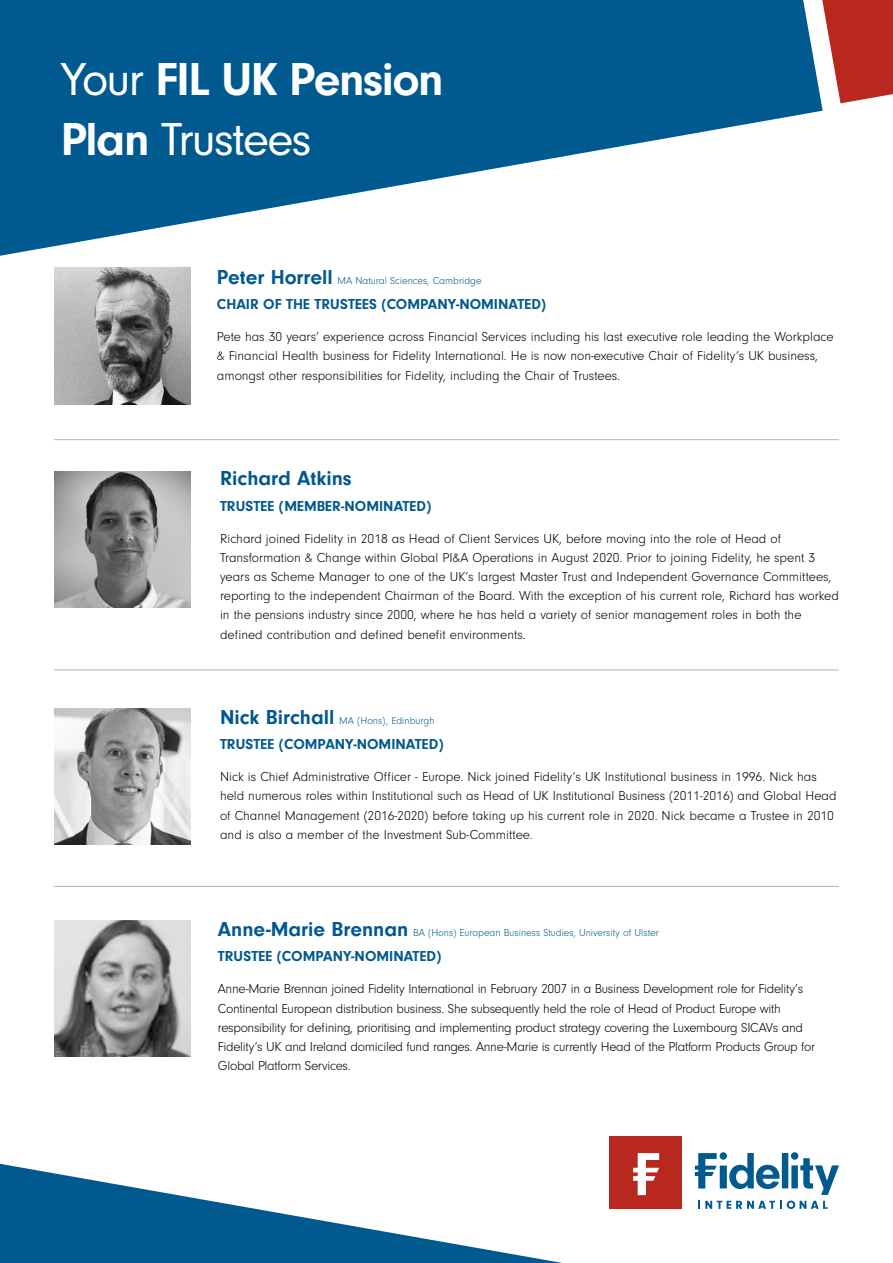
<style>
.page{position:relative;width:893px;height:1263px;background:#fff}
.page>*{position:absolute;margin:0;border:0;box-sizing:border-box;transform-origin:0 0}
.t1{font:700 48px/60.3px "Neuzeit Gro";letter-spacing:-.03em;color:#fff}
.t2{font:700 21px "Neuzeit Gro";color:#00598f}
.t3{font:700 15px "Neuzeit Gro";color:#00598f}
.t4{font:300 13.5px/19.2px "Neuzeit Gro";color:#000}
.t5{font:300 13.5px/19.2px "Neuzeit Gro";letter-spacing:-.02em;color:#000}
.t6{font:300 10.5px "Neuzeit Gro";color:#00598f}
.s1{font-weight:400}
.s2{font-weight:700;font-size:21px}
</style>
<div class="page">
<svg style="left:0;top:0;width:823px;height:256px;fill:#00598f"></svg>
<svg style="left:822px;top:0;width:71px;height:103px"></svg>
<img style="left:54px;top:268px;width:136px;height:136px">
<img style="left:54px;top:708px;width:136px;height:136px">
<img style="left:54px;top:471px;width:136px;height:136px">
<img style="left:54px;top:920px;width:136px;height:136px">
<svg style="left:0;top:1164px;width:562px;height:99px"></svg>
<div style="left:610px;top:1137px;width:72px;height:72px;background:#b8281f"></div>
<svg style="left:633px;top:1153px;width:26px;height:42px"></svg>
<svg style="left:695px;top:1152px;width:144px;height:57px"></svg>
<hr style="left:54px;top:886px;width:785px;height:1px;background:#b3b2b2">
<hr style="left:54px;top:670px;width:785px;height:1px;background:#b3b2b2">
<hr style="left:54px;top:439px;width:785px;height:1px;background:#b3b2b2">
<h1 class="t1" style="left:61px;top:50px;width:384px"><span class="s1">Your</span> FIL UK Pension<br>Plan <span class="s1">Trustees</span></h1>
<p class="t6" style="left:217px;top:275px;width:266px"><span class="s2">Peter Horrell</span> MA Natural Sciences, Cambridge</p>
<p class="t3" style="left:217px;top:296px;width:331px">CHAIR OF THE TRUSTEES (COMPANY-NOMINATED)</p>
<p class="t4" style="left:217px;top:327px;width:618px">Pete has 30 years’ experience across Financial Services including his last executive role leading the Workplace &amp; Financial Health business for Fidelity International. He is now non-executive Chair of Fidelity’s UK business, amongst other responsibilities for Fidelity, including the Chair of Trustees.</p>
<h2 class="t2" style="left:220px;top:467px;width:133px">Richard Atkins</h2>
<p class="t3" style="left:220px;top:497px;width:213px">TRUSTEE (MEMBER-NOMINATED)</p>
<p class="t4" style="left:220px;top:529px;width:620px">Richard joined Fidelity in 2018 as Head of Client Services UK, before moving into the role of Head of Transformation &amp; Change within Global PI&amp;A Operations in August 2020. Prior to joining Fidelity, he spent 3 years as Scheme Manager to one of the UK’s largest Master Trust and Independent Governance Committees, reporting to the independent Chairman of the Board. With the exception of his current role, Richard has worked in the pensions industry since 2000, where he has held a variety of senior management roles in both the defined contribution and defined benefit environments.</p>
<p class="t6" style="left:220px;top:715px;width:216px"><span class="s2">Nick Birchall</span> MA (Hons), Edinburgh</p>
<p class="t3" style="left:220px;top:736px;width:225px">TRUSTEE (COMPANY-NOMINATED)</p>
<p class="t4" style="left:220px;top:767px;width:618px">Nick is Chief Administrative Officer - Europe. Nick joined Fidelity’s UK Institutional business in 1996. Nick has held numerous roles within Institutional such as Head of UK Institutional Business (2011-2016) and Global Head of Channel Management (2016-2020) before taking up his current role in 2020. Nick became a Trustee in 2010 and is also a member of the Investment Sub-Committee.</p>
<p class="t6" style="left:218px;top:927px;width:442px"><span class="s2">Anne-Marie Brennan</span> BA (Hons) European Business Studies, University of Ulster</p>
<p class="t3" style="left:218px;top:948px;width:225px">TRUSTEE (COMPANY-NOMINATED)</p>
<p class="t5" style="left:218px;top:980px;width:599px">Anne-Marie Brennan joined Fidelity International in February 2007 in a Business Development role for Fidelity’s Continental European distribution business. She subsequently held the role of Head of Product Europe with responsibility for defining, prioritising and implementing product strategy covering the Luxembourg SICAVs and Fidelity’s UK and Ireland domiciled fund ranges. Anne-Marie is currently Head of the Platform Products Group for Global Platform Services.</p>
</div>
